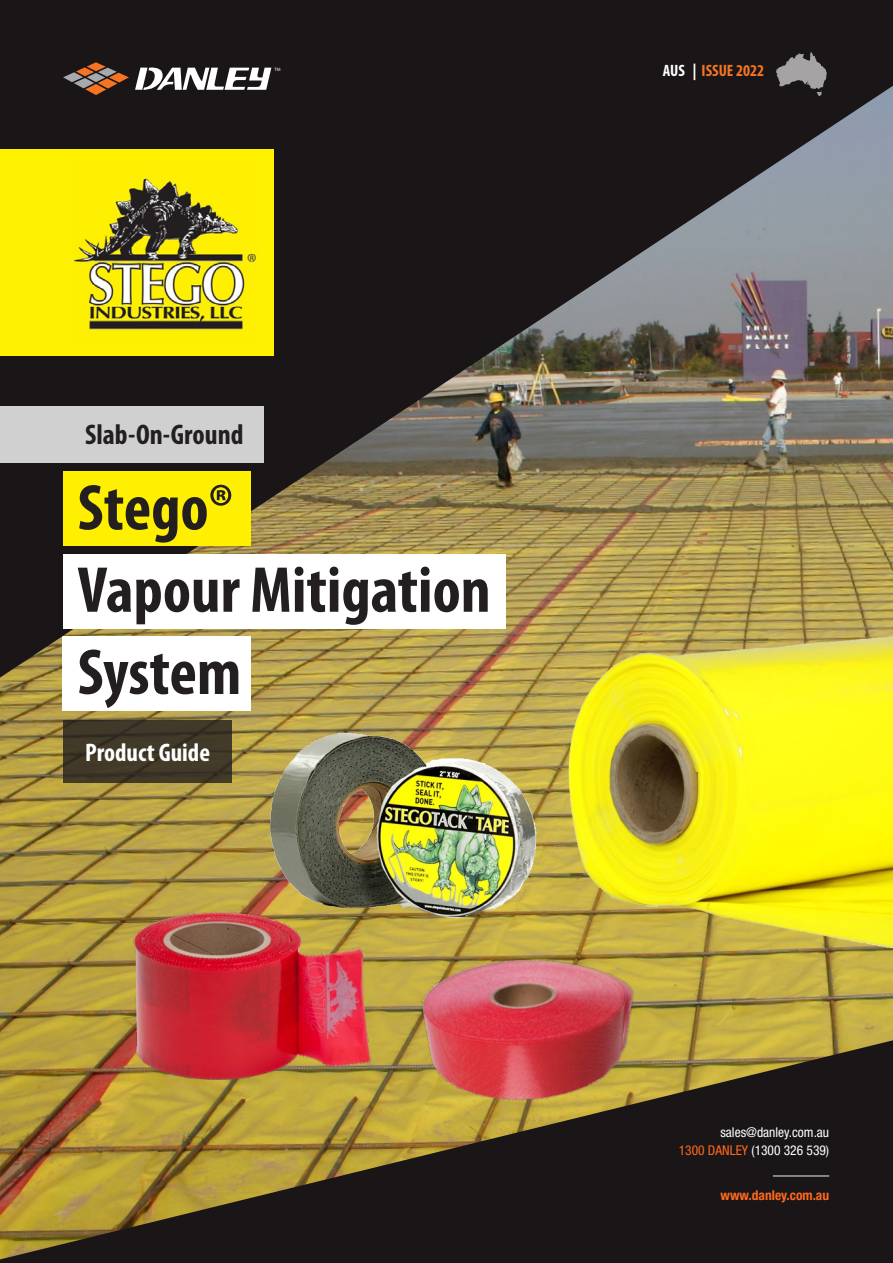
<style>
.page{position:relative;width:893px;height:1263px;background:#fff}
.page>*{position:absolute;margin:0;border:0;box-sizing:border-box;transform-origin:0 0}
.t1{font:700 condensed 65.4px/82.2px "Myriad Pro";color:#231f20}
.t2{font:700 condensed 28.5px "Myriad Pro";color:#231f20}
.t3{font:700 condensed 25.5px "Myriad Pro";color:#fff}
.t4{font:700 condensed 16.5px "Myriad Pro";color:#f47424}
.t5{font:condensed 13.5px/18px "Helvetica Neue";color:#fff;text-align:right}
.t6{font:700 condensed 13.5px "Helvetica Neue";color:#ff681e}
.t7{font:4.8px "Myriad Pro";color:#fff}
.s1{color:#fff}
.s2{color:#ff681e}
</style>
<div class="page">
<img style="left:0;top:678px;width:893px;height:362px">
<div style="left:63px;top:636px;width:188px;height:74px;background:#fff"></div>
<img style="left:0;top:0;width:893px;height:678px">
<div style="left:63px;top:554px;width:443px;height:75px;background:#fff"></div>
<div style="left:63px;top:471px;width:188px;height:75px;background:#ffef00"></div>
<div style="left:0;top:407px;width:264px;height:56px;background:#d1d0d0"></div>
<svg style="left:0;top:1040px;width:893px;height:223px;background:#534523"></svg>
<div style="left:63px;top:720px;width:169px;height:63px;background:linear-gradient(to right,#3e3626,#3f3828)"></div>
<svg style="left:135px;top:67px;width:136px;height:24px"></svg>
<svg style="left:63px;top:62px;width:66px;height:33px;background:#624333"></svg>
<img style="left:539px;top:620px;width:354px;height:343px">
<img style="left:87px;top:879px;width:259px;height:236px">
<img style="left:239px;top:663px;width:326px;height:326px">
<div style="left:0;top:149px;width:274px;height:207px;background:#fff200"></div>
<img style="left:73px;top:173px;width:185px;height:157px">
<img style="left:346px;top:855px;width:350px;height:355px">
<svg style="left:776px;top:52px;width:51px;height:44px;background:#625f60"></svg>
<hr style="left:773px;top:1175px;width:56px;height:2px;background:#a7a9ac">
<p class="t7" style="left:274px;top:66px;width:8px">TM</p>
<h2 class="t2" style="left:85px;top:417px;width:160px">Slab-On-Ground</h2>
<h1 class="t1" style="left:78px;top:465px;width:415px">Stego®<br>Vapour Mitigation<br>System</h1>
<h3 class="t3" style="left:85px;top:736px;width:127px">Product Guide</h3>
<p class="t4" style="left:663px;top:60px;width:103px"><span class="s1">AUS |</span> ISSUE 2022</p>
<p class="t5" style="left:679px;top:1123px;width:152px">sales@danley.com.au<br><span class="s2">1300 DANLEY</span> (1300 326 539)</p>
<p class="t6" style="left:720px;top:1186px;width:110px">www.danley.com.au</p>
</div>
